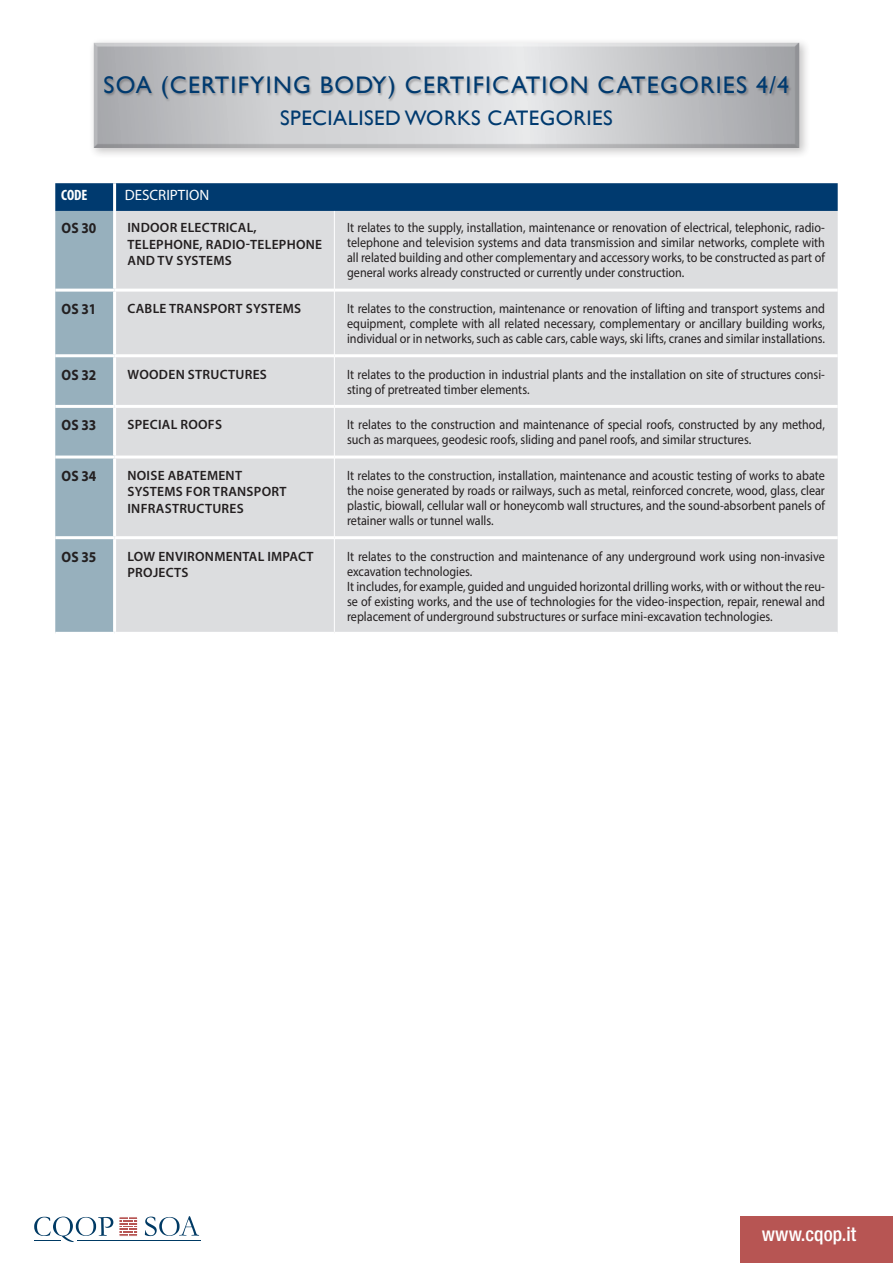
<style>
.page{position:relative;width:893px;height:1263px;background:#fff}
.page>*{position:absolute;margin:0;border:0;box-sizing:border-box;transform-origin:0 0}
.t1{font:24px "Gill Sans";letter-spacing:.05em;color:#003a6f}
.t2{font:21px "Gill Sans";letter-spacing:.02em;color:#003a6f}
.t3{font:500 condensed 19.5px "Helvetica Neue LT Std";color:#fff}
.t4{font:700 15px "Myriad Pro";color:#231f20;scale:.9 1}
.t5{font:15px "Myriad Pro";color:#fff}
.t6{font:700 condensed 15px "Myriad Pro";color:#fff}
.t7{font:13.5px/15px "Myriad Pro";color:#231f20;text-align:justify;scale:.9 1}
.t8{font:600 13.5px/16.5px "Myriad Pro";letter-spacing:.02em;color:#231f20}
</style>
<div class="page">
<svg style="left:34px;top:1216px;width:79px;height:26px"></svg>
<svg style="left:145px;top:1216px;width:54px;height:20px"></svg>
<hr style="left:77px;top:1240px;width:123px;height:1px;background:#003a64">
<svg style="left:120px;top:1218px;width:16px;height:15px"></svg>
<div style="left:118px;top:1216px;width:20px;height:20px;border:1px solid #fff"></div>
<div style="left:88px;top:37px;width:723px;height:122px;background:#231f20;opacity:.25"></div>
<div style="left:91px;top:41px;width:709px;height:108px;background:#231f20;opacity:.24"></div>
<div style="left:741px;top:1216px;width:152px;height:47px;background:#b75553"></div>
<div style="left:104px;top:77px;width:688px;height:25px;background:#231f20;opacity:.29"></div>
<svg style="left:55px;top:183px;width:783px;height:449px;background:#507898"></svg>
<div style="left:116px;top:211px;width:722px;height:78px;background:#dcdddf"></div>
<div style="left:116px;top:292px;width:722px;height:340px;background:#dcdddf"></div>
<hr style="left:55px;top:289px;width:60px;height:3px;background:#fff">
<hr style="left:115px;top:289px;width:219px;height:3px;background:#fff">
<hr style="left:335px;top:289px;width:503px;height:3px;background:#fff">
<hr style="left:55px;top:354px;width:60px;height:3px;background:#fff">
<hr style="left:115px;top:354px;width:219px;height:3px;background:#fff">
<hr style="left:335px;top:354px;width:503px;height:3px;background:#fff">
<hr style="left:55px;top:405px;width:60px;height:3px;background:#fff">
<hr style="left:115px;top:405px;width:219px;height:3px;background:#fff">
<hr style="left:335px;top:405px;width:503px;height:3px;background:#fff">
<hr style="left:55px;top:455px;width:60px;height:3px;background:#fff">
<hr style="left:115px;top:455px;width:219px;height:3px;background:#fff">
<hr style="left:335px;top:455px;width:503px;height:3px;background:#fff">
<hr style="left:55px;top:536px;width:60px;height:3px;background:#fff">
<hr style="left:115px;top:536px;width:219px;height:3px;background:#fff">
<hr style="left:335px;top:536px;width:503px;height:3px;background:#fff">
<hr style="left:113px;top:183px;width:3px;height:28px;background:#fff">
<hr style="left:113px;top:211px;width:3px;height:78px;background:#fff">
<hr style="left:113px;top:292px;width:3px;height:62px;background:#fff">
<hr style="left:113px;top:357px;width:3px;height:48px;background:#fff">
<hr style="left:113px;top:408px;width:3px;height:47px;background:#fff">
<hr style="left:113px;top:458px;width:3px;height:78px;background:#fff">
<hr style="left:113px;top:539px;width:3px;height:93px;background:#fff">
<hr style="left:334px;top:211px;width:1px;height:79px;background:#fff">
<hr style="left:334px;top:290px;width:1px;height:66px;background:#fff">
<hr style="left:334px;top:356px;width:1px;height:50px;background:#fff">
<hr style="left:334px;top:406px;width:1px;height:51px;background:#fff">
<hr style="left:334px;top:457px;width:1px;height:81px;background:#fff">
<hr style="left:334px;top:538px;width:1px;height:94px;background:#fff">
<h1 class="t1" style="left:104px;top:71px;width:687px">SOA (CERTIFYING BODY) CERTIFICATION CATEGORIES 4/4</h1>
<h2 class="t2" style="left:280px;top:106px;width:334px">SPECIALISED WORKS CATEGORIES</h2>
<p class="t6" style="left:61px;top:186px;width:28px">CODE</p>
<p class="t5" style="left:125px;top:186px;width:86px">DESCRIPTION</p>
<p class="t4" style="left:62px;top:219px;width:40px">OS 30</p>
<p class="t8" style="left:127px;top:219px;width:196px">INDOOR ELECTRICAL,<br>TELEPHONE, RADIO-TELEPHONE<br>AND TV SYSTEMS</p>
<p class="t7" style="left:347px;top:220px;width:532px">It relates to the supply, installation, maintenance or renovation of electrical, telephonic, radio&shy;telephone and television systems and data transmission and similar networks, complete with all related building and other complementary and accessory works, to be constructed as part of general works already constructed or currently under construction.</p>
<p class="t4" style="left:62px;top:299px;width:40px">OS 31</p>
<p class="t8" style="left:127px;top:300px;width:175px">CABLE TRANSPORT SYSTEMS</p>
<p class="t7" style="left:347px;top:301px;width:532px">It relates to the construction, maintenance or renovation of lifting and transport systems and equipment, complete with all related necessary, complementary or ancillary building works, individual or in networks, such as cable cars, cable ways, ski lifts, cranes and similar installations.</p>
<p class="t4" style="left:62px;top:365px;width:40px">OS 32</p>
<p class="t8" style="left:127px;top:365px;width:141px">WOODEN STRUCTURES</p>
<p class="t7" style="left:347px;top:366px;width:532px">It relates to the production in industrial plants and the installation on site of structures consi&shy;sting of pretreated timber elements.</p>
<p class="t4" style="left:62px;top:416px;width:40px">OS 33</p>
<p class="t8" style="left:127px;top:416px;width:96px">SPECIAL ROOFS</p>
<p class="t7" style="left:347px;top:417px;width:532px">It relates to the construction and maintenance of special roofs, constructed by any method, such as marquees, geodesic roofs, sliding and panel roofs, and similar structures.</p>
<p class="t4" style="left:62px;top:466px;width:40px">OS 34</p>
<p class="t8" style="left:127px;top:467px;width:161px">NOISE ABATEMENT<br>SYSTEMS FOR TRANSPORT<br>INFRASTRUCTURES</p>
<p class="t7" style="left:347px;top:468px;width:532px">It relates to the construction, installation, maintenance and acoustic testing of works to abate the noise generated by roads or railways, such as metal, reinforced concrete, wood, glass, clear plastic, biowall, cellular wall or honeycomb wall structures, and the sound-absorbent panels of retainer walls or tunnel walls.</p>
<p class="t4" style="left:62px;top:547px;width:40px">OS 35</p>
<p class="t8" style="left:127px;top:547px;width:188px">LOW ENVIRONMENTAL IMPACT<br>PROJECTS</p>
<p class="t7" style="left:347px;top:548px;width:532px;text-align:left">It relates to the construction and maintenance of any underground work using non-invasive excavation technologies.<br>It includes, for example, guided and unguided horizontal drilling works, with or without the reu&shy;se of existing works, and the use of technologies for the video-inspection, repair, renewal and replacement of underground substructures or surface mini-excavation technologies.</p>
<h3 class="t3" style="left:762px;top:1223px;width:96px">www.cqop.it</h3>
</div>
